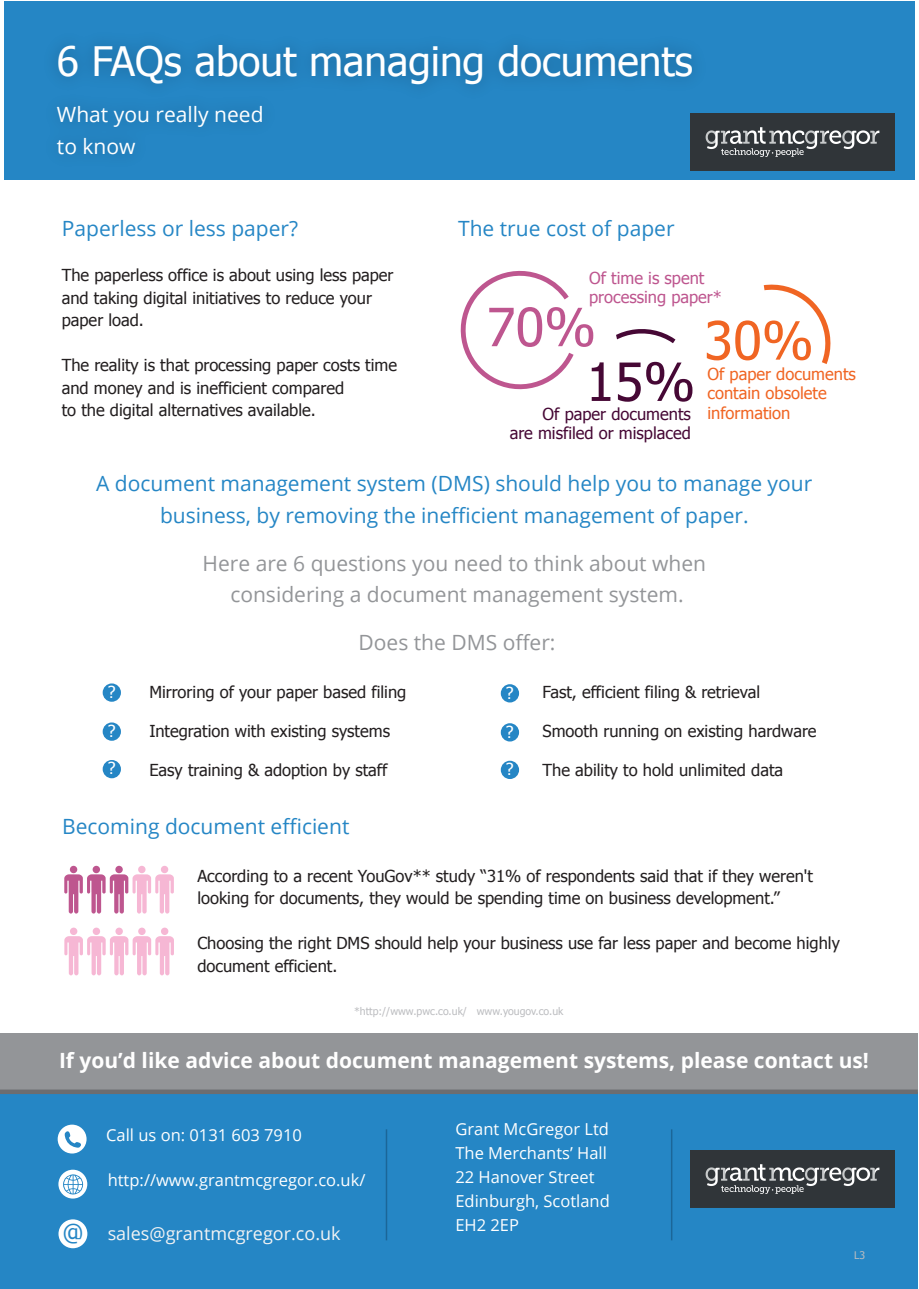
<style>
.page{position:relative;width:919px;height:1289px;background:#fff}
.page>*{position:absolute;margin:0;border:0;box-sizing:border-box;transform-origin:0 0}
.t1{font:52.8px "Tahoma";color:#be568f}
.t2{font:52.8px "Tahoma";color:#f06523}
.t3{font:52.8px "Tahoma";color:#460835}
.t4{font:40.5px "Tahoma";color:#fff}
.t5{font:23.1px "Tahoma";color:#2586c5}
.t6{font:21px/31.5px "Open Sans";color:#2586c5;text-align:center}
.t7{font:21px/31.5px "Open Sans";color:#939598;text-align:center}
.t8{font:700 21px "Open Sans";color:#fff}
.t9{font:21px/31.5px "Open Sans";color:#fff}
.t10{font:18px "Open Sans";color:#f2f3f4}
.t11{font:16.5px/22.5px "Tahoma";color:#231f20}
.t12{font:16.5px/24px "Open Sans";color:#fff}
.t13{font:16.5px "Tahoma";color:#460835}
.t14{font:16.5px "Tahoma";color:#f06523}
.t15{font:16.5px/19.5px "Tahoma";color:#be568f}
.t16{font:16.5px "Tahoma";color:#fff}
.t17{font:10.5px "Tahoma";color:#bcbdc0}
.s1{color:#f06523}
</style>
<div class="page">
<div style="left:5px;top:1px;width:909px;height:179px;background:#2586c5"></div>
<div style="left:0;top:1033px;width:917px;height:60px;background:#939598"></div>
<div style="left:0;top:1091px;width:917px;height:197px;background:#2586c5"></div>
<div style="left:58px;top:1124px;width:29px;height:29px;background:#fff;border-radius:50%"></div>
<svg style="left:65px;top:1131px;width:16px;height:16px"></svg>
<svg style="left:58px;top:1169px;width:29px;height:29px"></svg>
<svg style="left:63px;top:1174px;width:20px;height:20px"></svg>
<div style="left:58px;top:1219px;width:29px;height:29px;background:#fff;border-radius:50%"></div>
<div style="left:0;top:1089px;width:917px;height:5px;background:#6c6d70"></div>
<hr style="left:386px;top:1129px;width:1px;height:111px;background:#1b6698">
<hr style="left:671px;top:1129px;width:1px;height:111px;background:#1b6698">
<svg style="left:460px;top:270px;width:113px;height:120px"></svg>
<svg style="left:763px;top:284px;width:68px;height:80px"></svg>
<svg style="left:616px;top:329px;width:60px;height:15px"></svg>
<div style="left:103px;top:683px;width:18px;height:18px;background:#2586c5;border-radius:50%"></div>
<div style="left:103px;top:722px;width:18px;height:18px;background:#2586c5;border-radius:50%"></div>
<div style="left:103px;top:760px;width:18px;height:18px;background:#2586c5;border-radius:50%"></div>
<div style="left:500px;top:684px;width:19px;height:18px;background:#2586c5;border-radius:50%"></div>
<div style="left:500px;top:723px;width:19px;height:18px;background:#2586c5;border-radius:50%"></div>
<div style="left:500px;top:760px;width:19px;height:19px;background:#2586c5;border-radius:50%"></div>
<div style="left:70px;top:865px;width:7px;height:8px;background:#be568f;border-radius:50%"></div>
<div style="left:93px;top:865px;width:7px;height:8px;background:#be568f;border-radius:50%"></div>
<div style="left:115px;top:865px;width:8px;height:8px;background:#be568f;border-radius:50%"></div>
<div style="left:138px;top:865px;width:7px;height:8px;background:#f6b7d4;border-radius:50%"></div>
<div style="left:161px;top:865px;width:7px;height:8px;background:#f6b7d4;border-radius:50%"></div>
<svg style="left:64px;top:874px;width:110px;height:39px"></svg>
<div style="left:70px;top:927px;width:7px;height:8px;background:#f6b7d4;border-radius:50%"></div>
<div style="left:93px;top:927px;width:7px;height:8px;background:#f6b7d4;border-radius:50%"></div>
<div style="left:115px;top:927px;width:8px;height:8px;background:#f6b7d4;border-radius:50%"></div>
<div style="left:138px;top:927px;width:8px;height:8px;background:#f6b7d4;border-radius:50%"></div>
<div style="left:161px;top:927px;width:7px;height:8px;background:#f6b7d4;border-radius:50%"></div>
<svg style="left:64px;top:936px;width:110px;height:39px"></svg>
<img style="left:691px;top:114px;width:203px;height:56px">
<img style="left:691px;top:1150px;width:203px;height:57px">
<h2 class="t4" style="left:57px;top:34px;width:637px">6 FAQs about managing documents</h2>
<p class="t9" style="left:57px;top:98px;width:208px">What you really need to know</p>
<p class="t6" style="left:62px;top:212px;width:238px">Paperless or less paper?</p>
<p class="t6" style="left:458px;top:212px;width:218px">The true cost of paper</p>
<p class="t11" style="left:62px;top:263px;width:333px">The paperless office is about using less paper and taking digital initiatives to reduce your paper load.</p>
<p class="t11" style="left:62px;top:353px;width:337px">The reality is that processing paper costs time and money and is inefficient compared<br>to the digital alternatives available.</p>
<p class="t15" style="left:589px;top:267px;width:134px">Of time is spent processing paper*</p>
<h1 class="t2" style="left:704px;top:305px;width:111px">30%</h1>
<p class="t14" style="left:707px;top:362px;width:150px">Of paper documents</p>
<p class="t14" style="left:707px;top:382px;width:121px">contain obsolete</p>
<p class="t13" style="left:542px;top:403px;width:249px">Of paper documents <span class="s1">information</span></p>
<p class="t13" style="left:509px;top:422px;width:183px">are misfiled or misplaced</p>
<h1 class="t1" style="left:486px;top:291px;width:111px">70%</h1>
<h1 class="t3" style="left:586px;top:346px;width:111px">15%</h1>
<p class="t6" style="left:96px;top:467px;width:717px">A document management system (DMS) should help you to manage your business, by removing the inefficient management of paper.</p>
<p class="t7" style="left:202px;top:547px;width:505px">Here are 6 questions you need to think about when considering a document management system.</p>
<p class="t7" style="left:358px;top:626px;width:198px">Does the DMS offer:</p>
<p class="t16" style="left:108px;top:680px;width:9px">?</p>
<p class="t16" style="left:108px;top:719px;width:9px">?</p>
<p class="t16" style="left:108px;top:757px;width:9px">?</p>
<p class="t11" style="left:149px;top:680px;width:258px">Mirroring of your paper based filing</p>
<p class="t11" style="left:149px;top:719px;width:242px">Integration with existing systems</p>
<p class="t11" style="left:149px;top:758px;width:239px">Easy training &amp; adoption by staff</p>
<p class="t6" style="left:62px;top:809px;width:289px">Becoming document efficient</p>
<p class="t16" style="left:506px;top:681px;width:9px">?</p>
<p class="t16" style="left:506px;top:720px;width:9px">?</p>
<p class="t16" style="left:506px;top:758px;width:9px">?</p>
<p class="t11" style="left:542px;top:680px;width:219px">Fast, efficient filing &amp; retrieval</p>
<p class="t11" style="left:542px;top:719px;width:275px">Smooth running on existing hardware</p>
<p class="t11" style="left:542px;top:758px;width:242px">The ability to hold unlimited data</p>
<p class="t11" style="left:197px;top:863px;width:617px">According to a recent YouGov** study “31% of respondents said that if they weren't looking for documents, they would be spending time on business development.”</p>
<p class="t11" style="left:197px;top:931px;width:644px">Choosing the right DMS should help your business use far less paper and become highly document efficient.</p>
<p class="t17" style="left:354px;top:1004px;width:211px">*http://www.pwc.co.uk/ www.yougov.co.uk</p>
<p class="t8" style="left:59px;top:1045px;width:811px">If you’d like advice about document management systems, please contact us!</p>
<h3 class="t5" style="left:62px;top:1217px;width:23px">@</h3>
<p class="t12" style="left:106px;top:1122px;width:197px">Call us on: 0131 603 7910</p>
<p class="t12" style="left:108px;top:1167px;width:259px">http://www.grantmcgregor.co.uk/</p>
<p class="t10" style="left:108px;top:1220px;width:234px">sales@grantmcgregor.co.uk</p>
<p class="t12" style="left:455px;top:1116px;width:156px">Grant McGregor Ltd<br>The Merchants’ Hall<br>22 Hanover Street<br>Edinburgh, Scotland<br>EH2 2EP</p>
<p class="t17" style="left:854px;top:1248px;width:12px">L3</p>
</div>
